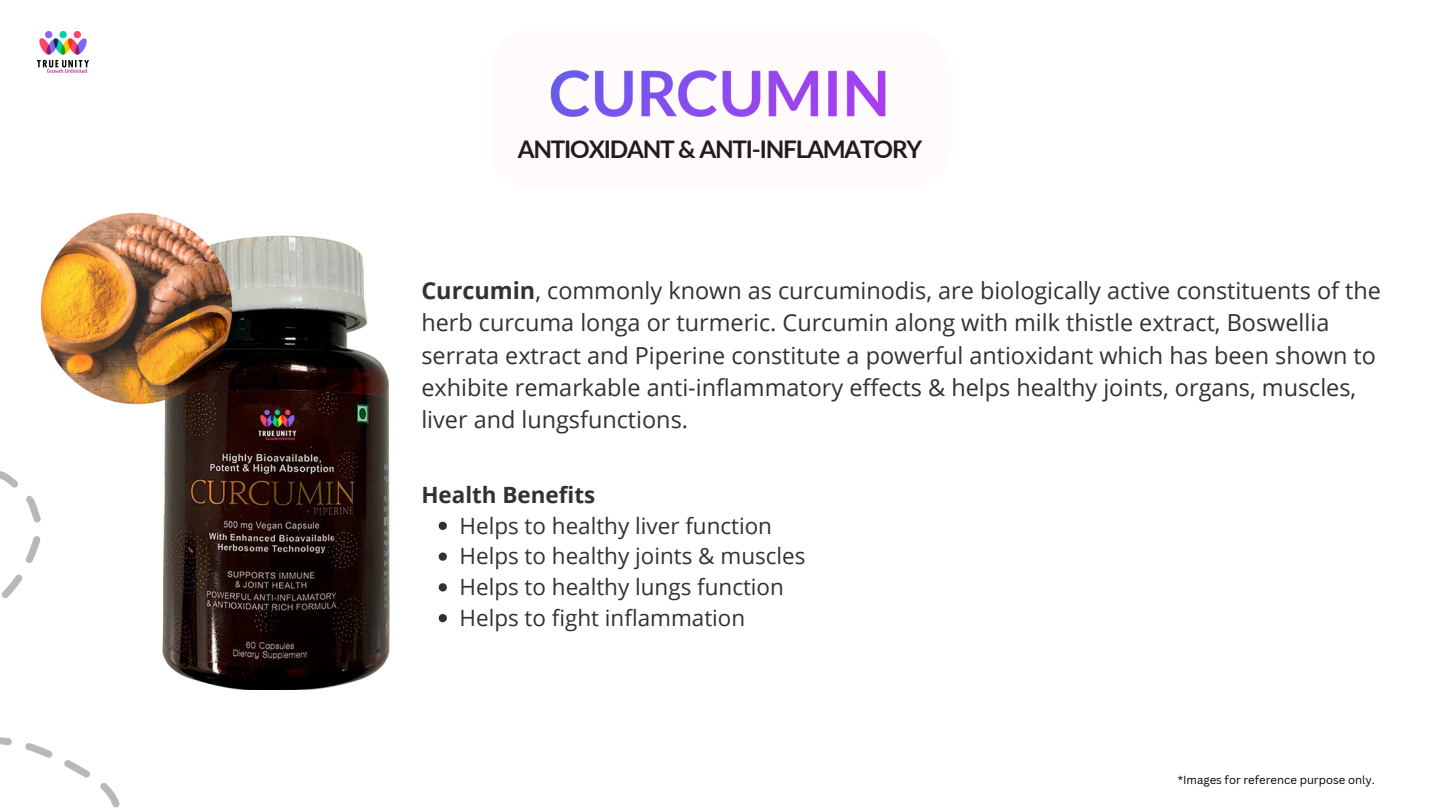
<style>
.page{position:relative;width:1440px;height:810px;background:#fff}
.page>*{position:absolute;margin:0;border:0;box-sizing:border-box;transform-origin:0 0}
.t1{font:700 24.3px "Lato";letter-spacing:-.05em;color:#1f1d1e}
.t2{font:23.4px/32.2px "Open Sans";color:#323232}
.t3{font:22.4px "Open Sans";color:#323232}
.t4{font:700 22.4px "Open Sans";color:#323232}
.t5{font:11.4px "Canva Sans";color:#000}
.s1{font-weight:700}
</style>
<div class="page">
<img style="left:38px;top:31px;width:51px;height:41px">
<svg style="left:0;top:471px;width:120px;height:337px"></svg>
<img style="left:550px;top:70px;width:336px;height:47px">
<img style="left:63px;top:235px;width:382px;height:455px">
<svg style="left:439px;top:522px;width:8px;height:8px"></svg>
<svg style="left:439px;top:552px;width:8px;height:9px"></svg>
<svg style="left:439px;top:583px;width:8px;height:8px"></svg>
<svg style="left:439px;top:614px;width:8px;height:8px"></svg>
<img style="left:40px;top:212px;width:196px;height:193px">
<p class="t1" style="left:518px;top:134px;width:406px">ANTIOXIDANT &amp; ANTI-INFLAMATORY</p>
<p class="t2" style="left:421px;top:274px;width:961px"><span class="s1">Curcumin</span>, commonly known as curcuminodis, are biologically active constituents of the herb curcuma longa or turmeric. Curcumin along with milk thistle extract, Boswellia serrata extract and Piperine constitute a powerful antioxidant which has been shown to exhibite remarkable anti-inflammatory effects &amp; helps healthy joints, organs, muscles, liver and lungsfunctions.</p>
<p class="t4" style="left:421px;top:479px;width:175px">Health Benefits</p>
<p class="t3" style="left:460px;top:510px;width:314px">Helps to healthy liver function</p>
<p class="t3" style="left:460px;top:541px;width:347px">Helps to healthy joints &amp; muscles</p>
<p class="t3" style="left:460px;top:571px;width:326px">Helps to healthy lungs function</p>
<p class="t3" style="left:460px;top:602px;width:287px">Helps to fight inflammation</p>
<p class="t5" style="left:1178px;top:772px;width:199px">*Images for reference purpose only.</p>
</div>
